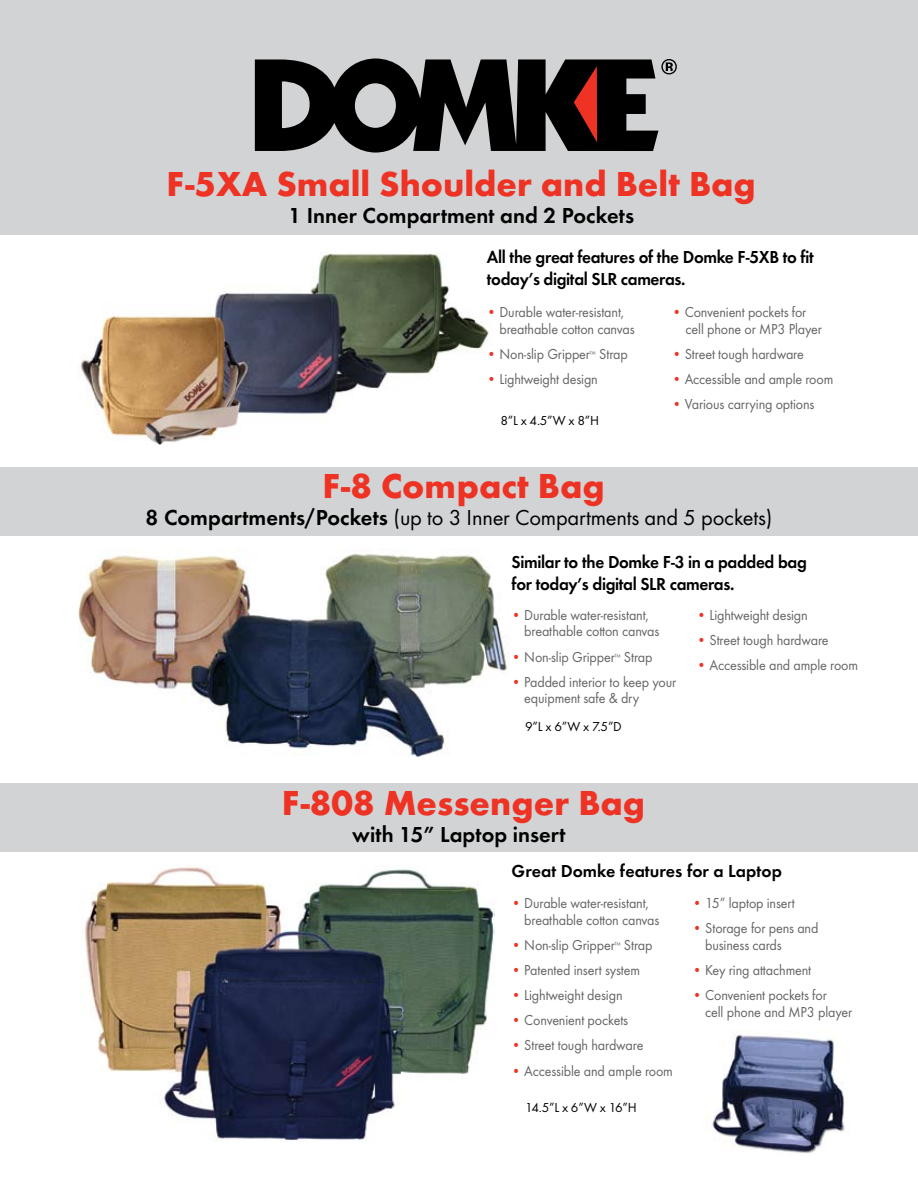
<style>
.page{position:relative;width:918px;height:1188px;background:#fff}
.page>*{position:absolute;margin:0;border:0;box-sizing:border-box;transform-origin:0 0}
.t1{font:700 36px "Futura T";color:#ee3224}
.t2{font:22.5px "Futura T";letter-spacing:-.01em;color:#000}
.t3{font:600 22.5px "Futura T";color:#000}
.t4{font:600 18px/21.6px "Futura T";letter-spacing:-.02em;color:#000;scale:.96 1}
.t5{font:600 18px "Futura T";color:#000}
.t6{font:15px/16.5px "Futura T";letter-spacing:-.01em;color:#636466;scale:.94 1}
.t7{font:13.5px "Futura T";color:#000}
.s1{color:#ee3224}
.s2{font-size:8.7px}
.s3{font-weight:600}
</style>
<div class="page">
<div style="left:0;top:0;width:918px;height:235px;background:#d1d3d4"></div>
<svg style="left:255px;top:58px;width:422px;height:95px"></svg>
<div style="left:0;top:467px;width:918px;height:69px;background:#d1d3d4"></div>
<div style="left:0;top:783px;width:918px;height:68px;background:#d1d3d4"></div>
<img style="left:80px;top:252px;width:410px;height:193px">
<img style="left:78px;top:549px;width:431px;height:207px">
<img style="left:81px;top:867px;width:413px;height:275px">
<img style="left:710px;top:1035px;width:135px;height:119px">
<h1 class="t1" style="left:167px;top:163px;width:591px">F-5XA Small Shoulder and Belt Bag</h1>
<h2 class="t3" style="left:288px;top:203px;width:347px">1 Inner Compartment and 2 Pockets</h2>
<p class="t4" style="left:487px;top:246px;width:342px">All the great features of the Domke F-5XB to fit today’s digital SLR cameras.</p>
<p class="t6" style="left:500px;top:304px;width:145px;text-indent:-13px"><span class="s1">•</span> Durable water-resistant, breathable cotton canvas</p>
<p class="t6" style="left:487px;top:346px;width:151px"><span class="s1">•</span> Non-slip Gripper<span class="s2">™</span> Strap</p>
<p class="t6" style="left:487px;top:371px;width:120px"><span class="s1">•</span> Lightweight design</p>
<p class="t7" style="left:500px;top:412px;width:100px">8”L x 4.5”W x 8”H</p>
<p class="t6" style="left:686px;top:304px;width:147px;text-indent:-14px"><span class="s1">•</span> Convenient pockets for cell phone or MP3 Player</p>
<p class="t6" style="left:672px;top:346px;width:142px"><span class="s1">•</span> Street tough hardware</p>
<p class="t6" style="left:672px;top:371px;width:173px"><span class="s1">•</span> Accessible and ample room</p>
<p class="t6" style="left:672px;top:396px;width:153px"><span class="s1">•</span> Various carrying options</p>
<h1 class="t1" style="left:322px;top:465px;width:284px">F-8 Compact Bag</h1>
<h2 class="t2" style="left:146px;top:505px;width:628px"><span class="s3">8 Compartments/Pockets</span> (up to 3 Inner Compartments and 5 pockets)</h2>
<p class="t4" style="left:512px;top:551px;width:309px">Similar to the Domke F-3 in a padded bag for today’s digital SLR cameras.</p>
<p class="t6" style="left:524px;top:607px;width:145px;text-indent:-13px"><span class="s1">•</span> Durable water-resistant, breathable cotton canvas</p>
<p class="t6" style="left:512px;top:648px;width:151px"><span class="s1">•</span> Non-slip Gripper<span class="s2">™</span> Strap</p>
<p class="t6" style="left:524px;top:673px;width:163px;text-indent:-13px"><span class="s1">•</span> Padded interior to keep your equipment safe &amp; dry</p>
<p class="t7" style="left:525px;top:718px;width:98px">9”L x 6”W x 7.5”D</p>
<p class="t6" style="left:697px;top:607px;width:120px"><span class="s1">•</span> Lightweight design</p>
<p class="t6" style="left:697px;top:632px;width:142px"><span class="s1">•</span> Street tough hardware</p>
<p class="t6" style="left:697px;top:657px;width:173px"><span class="s1">•</span> Accessible and ample room</p>
<h1 class="t1" style="left:282px;top:781px;width:365px">F-808 Messenger Bag</h1>
<h2 class="t3" style="left:352px;top:821px;width:215px">with 15” Laptop insert</h2>
<p class="t5" style="left:512px;top:860px;width:272px">Great Domke features for a Laptop</p>
<p class="t6" style="left:693px;top:895px;width:110px"><span class="s1">•</span> 15” laptop insert</p>
<p class="t6" style="left:705px;top:920px;width:122px;text-indent:-13px"><span class="s1">•</span> Storage for pens and business cards</p>
<p class="t6" style="left:693px;top:962px;width:128px"><span class="s1">•</span> Key ring attachment</p>
<p class="t6" style="left:705px;top:987px;width:158px;text-indent:-13px"><span class="s1">•</span> Convenient pockets for<br>cell phone and MP3 player</p>
<p class="t6" style="left:524px;top:895px;width:145px;text-indent:-13px"><span class="s1">•</span> Durable water-resistant, breathable cotton canvas</p>
<p class="t6" style="left:512px;top:936px;width:151px"><span class="s1">•</span> Non-slip Gripper<span class="s2">™</span> Strap</p>
<p class="t6" style="left:512px;top:962px;width:138px"><span class="s1">•</span> Patented insert system</p>
<p class="t6" style="left:512px;top:987px;width:120px"><span class="s1">•</span> Lightweight design</p>
<p class="t6" style="left:512px;top:1012px;width:125px"><span class="s1">•</span> Convenient pockets</p>
<p class="t6" style="left:512px;top:1037px;width:142px"><span class="s1">•</span> Street tough hardware</p>
<p class="t6" style="left:512px;top:1062px;width:173px"><span class="s1">•</span> Accessible and ample room</p>
<p class="t7" style="left:525px;top:1100px;width:113px">14.5”L x 6”W x 16”H</p>
</div>
